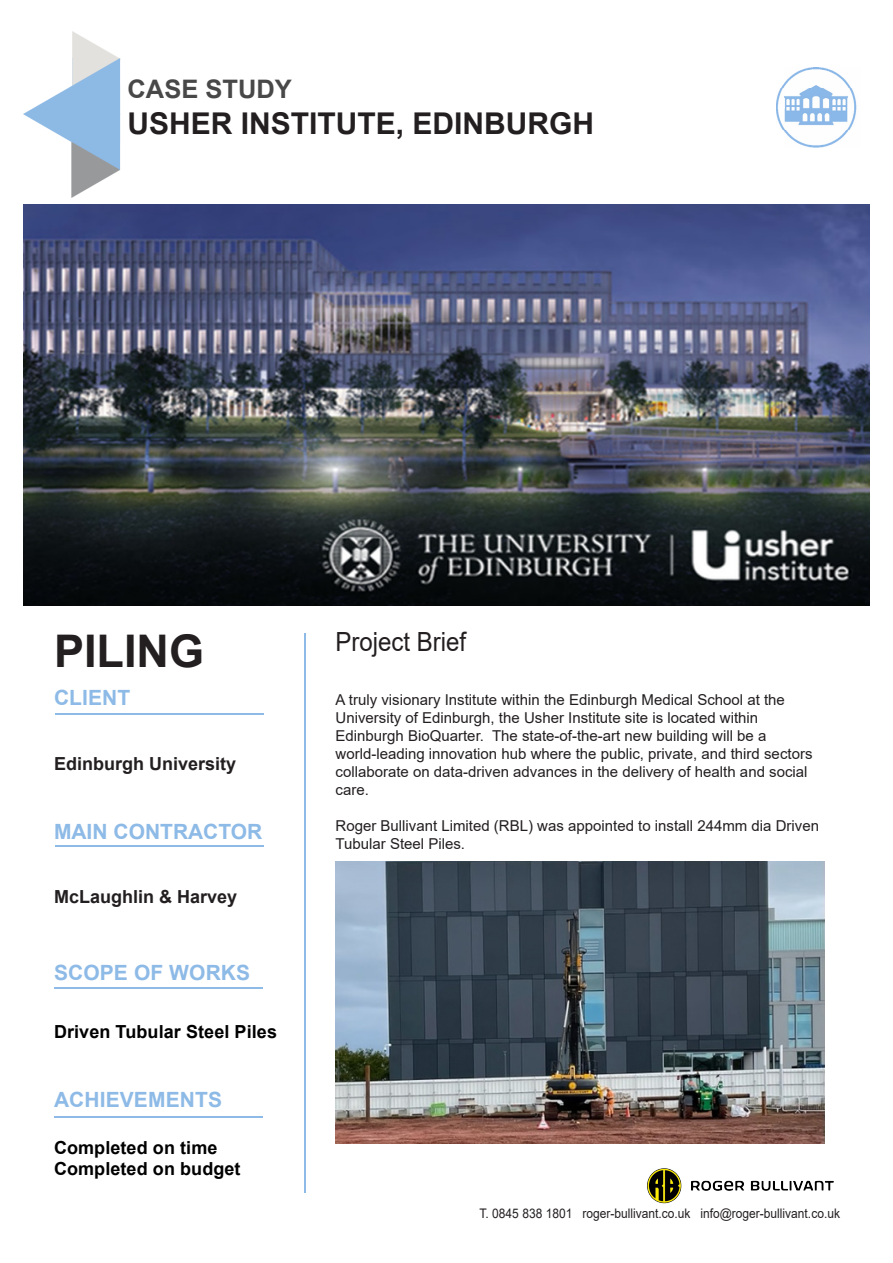
<style>
.page{position:relative;width:893px;height:1263px;background:#fff}
.page>*{position:absolute;margin:0;border:0;box-sizing:border-box;transform-origin:0 0}
.t1{font:700 45px "Arial";color:#231f20}
.t2{font:700 30px "Arial";color:#231f20}
.t3{font:26.4px "Arial";color:#231f20;scale:.91 1}
.t4{font:700 25.5px "Arial";color:#474847}
.t5{font:700 21px "Arial";letter-spacing:.005em;color:#8dbae6}
.t6{font:700 18px/21.6px "Arial";letter-spacing:.005em;color:#000}
.t7{font:700 18px "Arial";color:#231f20}
.t8{font:15px/18px "Arial";color:#231f20}
.t9{font:13.2px "Arial";color:#231f20;scale:.91 1}
</style>
<div class="page">
<img style="left:24px;top:32px;width:97px;height:166px">
<img style="left:647px;top:1168px;width:187px;height:36px">
<img style="left:776px;top:67px;width:81px;height:80px">
<img style="left:24px;top:204px;width:845px;height:402px">
<hr style="left:304px;top:634px;width:1px;height:559px;background:#8dbae6">
<hr style="left:55px;top:845px;width:209px;height:2px;background:#8dbae6">
<hr style="left:54px;top:987px;width:209px;height:1px;background:#8dbae6">
<hr style="left:55px;top:713px;width:209px;height:1px;background:#8dbae6">
<hr style="left:54px;top:1116px;width:209px;height:2px;background:#8dbae6">
<img style="left:336px;top:861px;width:489px;height:283px">
<p class="t4" style="left:128px;top:71px;width:166px">CASE STUDY</p>
<p class="t2" style="left:128px;top:102px;width:468px">USHER INSTITUTE, EDINBURGH</p>
<p class="t1" style="left:54px;top:619px;width:152px">PILING</p>
<p class="t3" style="left:336px;top:624px;width:145px">Project Brief</p>
<p class="t8" style="left:336px;top:691px;width:451px">A truly visionary Institute within the Edinburgh Medical School at the</p>
<p class="t8" style="left:336px;top:709px;width:424px">University of Edinburgh, the Usher Institute site is located within</p>
<p class="t8" style="left:336px;top:727px;width:478px">Edinburgh BioQuarter. The state-of-the-art new building will be a world-leading innovation hub where the public, private, and third sectors collaborate on data-driven advances in the delivery of health and social care.</p>
<p class="t8" style="left:336px;top:817px;width:485px">Roger Bullivant Limited (RBL) was appointed to install 244mm dia Driven<br>Tubular Steel Piles.</p>
<p class="t5" style="left:54px;top:683px;width:78px">CLIENT</p>
<p class="t7" style="left:54px;top:751px;width:184px">Edinburgh University</p>
<p class="t5" style="left:54px;top:816px;width:210px">MAIN CONTRACTOR</p>
<p class="t7" style="left:54px;top:884px;width:185px">McLaughlin &amp; Harvey</p>
<p class="t5" style="left:54px;top:958px;width:198px">SCOPE OF WORKS</p>
<p class="t6" style="left:54px;top:1021px;width:224px">Driven Tubular Steel Piles</p>
<p class="t5" style="left:54px;top:1085px;width:170px">ACHIEVEMENTS</p>
<p class="t6" style="left:54px;top:1137px;width:188px">Completed on time<br>Completed on budget</p>
<p class="t9" style="left:480px;top:1204px;width:397px">T. 0845 838 1801 roger-bullivant.co.uk info@roger-bullivant.co.uk</p>
</div>
